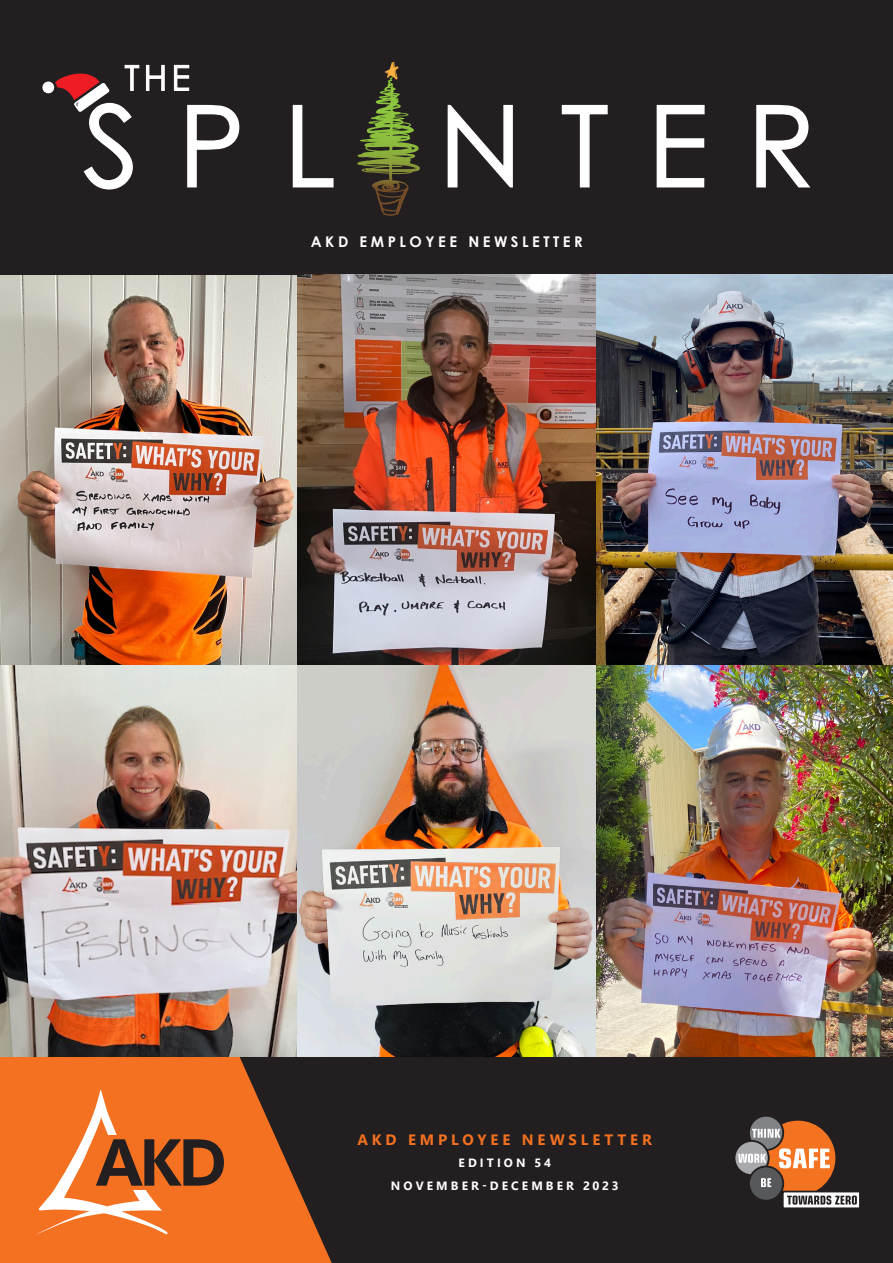
<style>
.page{position:relative;width:893px;height:1263px;background:#fff}
.page>*{position:absolute;margin:0;border:0;box-sizing:border-box;transform-origin:0 0}
.t1{font:700 15px "Segoe UI";letter-spacing:.26em;color:#f37121}
.t2{font:700 14.85px "Century Gothic";letter-spacing:.24em;color:#fff}
.t3{font:700 12px/22.5px "Segoe UI";letter-spacing:.26em;color:#fff;text-align:center}
</style>
<div class="page">
<img style="left:0;top:274px;width:893px;height:783px">
<div style="left:0;top:0;width:893px;height:274px;background:#231f20"></div>
<div style="left:1px;top:1057px;width:892px;height:206px;background:#231f20"></div>
<svg style="left:0;top:1057px;width:332px;height:206px;fill:#f37121"></svg>
<svg style="left:35px;top:1090px;width:189px;height:145px;background:#dd7738"></svg>
<div style="left:760px;top:1120px;width:76px;height:76px;background:#f47321;border-radius:50%"></div>
<div style="left:759px;top:1119px;width:78px;height:78px;border:2px solid #231f20;border-radius:50%"></div>
<div style="left:749px;top:1116px;width:34px;height:34px;background:#808285;border-radius:50%"></div>
<div style="left:748px;top:1115px;width:36px;height:36px;border:2px solid #231f20;border-radius:50%"></div>
<svg style="left:734px;top:1141px;width:35px;height:34px"></svg>
<div style="left:733px;top:1140px;width:37px;height:36px;border:2px solid #231f20;border-radius:50%"></div>
<div style="left:749px;top:1166px;width:34px;height:35px;background:#57585a;border-radius:50%"></div>
<div style="left:748px;top:1165px;width:36px;height:37px;border:2px solid #231f20;border-radius:50%"></div>
<svg style="left:779px;top:1148px;width:51px;height:20px"></svg>
<svg style="left:752px;top:1129px;width:28px;height:9px"></svg>
<svg style="left:738px;top:1154px;width:28px;height:9px"></svg>
<svg style="left:761px;top:1178px;width:10px;height:9px"></svg>
<div style="left:783px;top:1191px;width:77px;height:17px;background:#fff"></div>
<div style="left:782px;top:1191px;width:79px;height:18px;border:2px solid #231f20"></div>
<svg style="left:787px;top:1195px;width:70px;height:10px"></svg>
<svg style="left:146px;top:65px;width:19px;height:26px"></svg>
<svg style="left:174px;top:65px;width:16px;height:26px"></svg>
<svg style="left:357px;top:62px;width:42px;height:98px"></svg>
<svg style="left:187px;top:104px;width:53px;height:84px"></svg>
<svg style="left:292px;top:104px;width:42px;height:84px"></svg>
<svg style="left:447px;top:104px;width:66px;height:84px"></svg>
<svg style="left:561px;top:104px;width:47px;height:84px"></svg>
<svg style="left:656px;top:104px;width:49px;height:84px"></svg>
<svg style="left:756px;top:104px;width:55px;height:84px"></svg>
<svg style="left:42px;top:65px;width:98px;height:125px"></svg>
<p class="t2" style="left:311px;top:230px;width:273px">AKD EMPLOYEE NEWSLETTER</p>
<p class="t1" style="left:357px;top:1125px;width:296px">AKD EMPLOYEE NEWSLETTER</p>
<p class="t3" style="left:391px;top:1151px;width:229px">EDITION 54<br>NOVEMBER-DECEMBER 2023</p>
</div>
